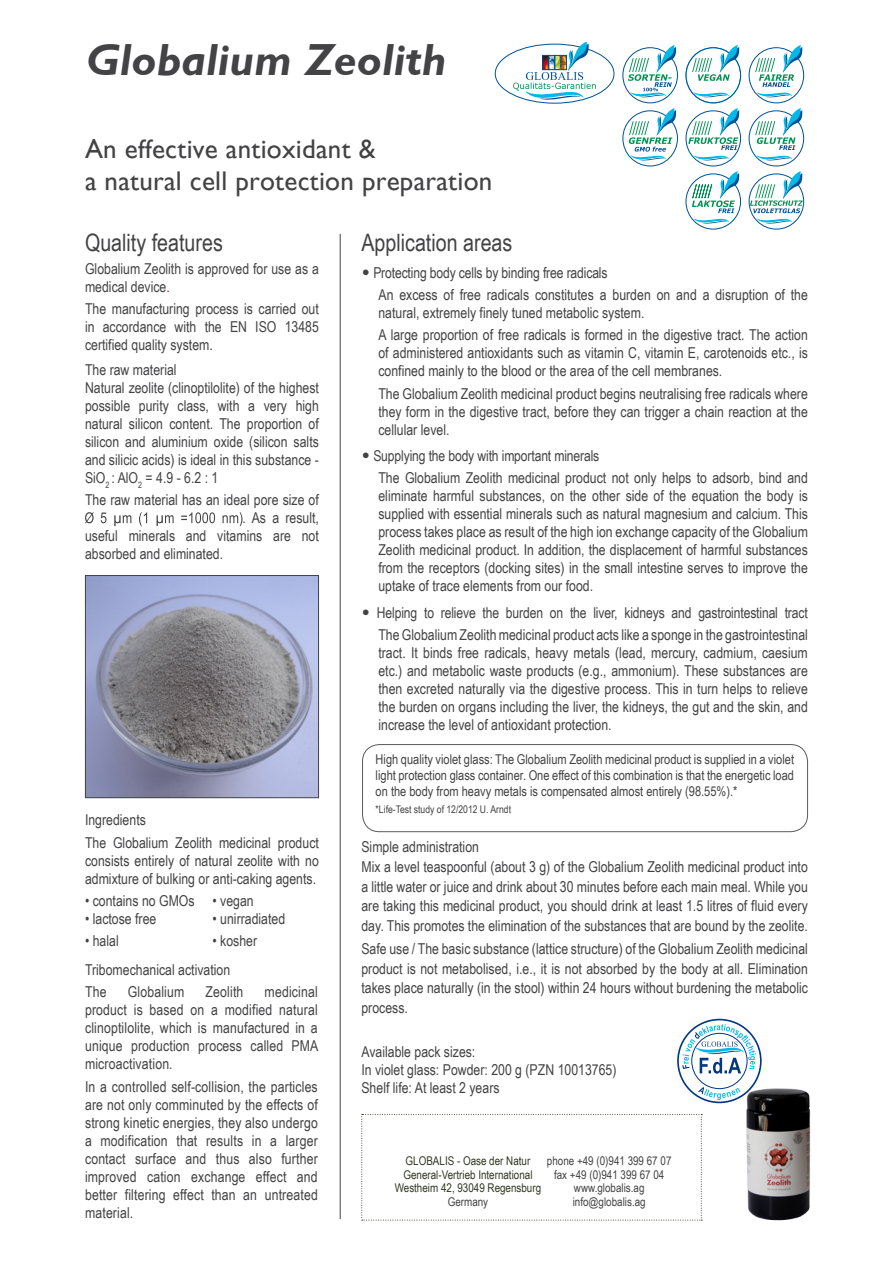
<style>
.page{position:relative;width:893px;height:1263px;background:#fff}
.page>*{position:absolute;margin:0;border:0;box-sizing:border-box;transform-origin:0 0}
.t1{font:italic 700 45px "Gill Sans";color:#434345}
.t2{font:27px/31.5px "Gill Sans";letter-spacing:.01em;color:#434345}
.t3{font:24px "Arial Narrow";color:#434345}
.t4{font:15px/18px "Arial Narrow";color:#434345}
.t5{font:13.5px/16.2px "Arial Narrow";color:#434345;text-align:justify}
.t6{font:12px/13.5px "Arial Narrow";color:#434345;text-align:center}
.t7{font:12px/13.5px "Arial Narrow";color:#303721;text-align:center}
.t8{font:10.5px "Arial Narrow";color:#434345}
.s1{color:#cd071e}
.s2{font-family:"Futura Std"}
</style>
<div class="page">
<svg style="left:361px;top:1114px;width:341px;height:107px"></svg>
<div style="left:677px;top:1019px;width:85px;height:84px;border:2px solid #003882;border-radius:50%"></div>
<svg style="left:698px;top:1087px;width:35px;height:13px"></svg>
<svg style="left:682px;top:1024px;width:74px;height:50px"></svg>
<div style="left:691px;top:1033px;width:56px;height:56px;border:1px solid #003882;border-radius:50%"></div>
<hr style="left:340px;top:234px;width:1px;height:985px;background:#434345">
<div style="left:362px;top:744px;width:446px;height:88px;border:1px solid #5a5a5c;border-radius:17px"></div>
<svg style="left:85px;top:512px;width:157px;height:14px"></svg>
<img style="left:87px;top:577px;width:230px;height:219px">
<div style="left:85px;top:575px;width:234px;height:223px;border:1px solid #434345"></div>
<img style="left:733px;top:1079px;width:78px;height:142px">
<svg style="left:628px;top:108px;width:50px;height:52px"></svg>
<svg style="left:686px;top:111px;width:55px;height:55px"></svg>
<svg style="left:688px;top:108px;width:53px;height:52px"></svg>
<svg style="left:749px;top:111px;width:55px;height:55px"></svg>
<svg style="left:754px;top:108px;width:50px;height:52px"></svg>
<svg style="left:693px;top:219px;width:36px;height:5px"></svg>
<svg style="left:691px;top:171px;width:50px;height:42px"></svg>
<svg style="left:750px;top:171px;width:54px;height:42px"></svg>
<svg style="left:756px;top:219px;width:36px;height:5px"></svg>
<svg style="left:628px;top:45px;width:50px;height:52px"></svg>
<svg style="left:693px;top:92px;width:36px;height:5px"></svg>
<svg style="left:691px;top:45px;width:50px;height:36px"></svg>
<svg style="left:754px;top:45px;width:50px;height:52px"></svg>
<svg style="left:513px;top:43px;width:83px;height:57px"></svg>
<h1 class="t1" style="left:87px;top:34px;width:362px">Globalium Zeolith</h1>
<h2 class="t2" style="left:85px;top:134px;width:409px">An effective antioxidant &amp;<br>a natural cell protection preparation</h2>
<h3 class="t3" style="left:85px;top:229px;width:139px">Quality features</h3>
<p class="t4" style="left:85px;top:259px;width:235px">Globalium Zeolith is approved for use as a medical device<span class="s1">.</span></p>
<p class="t4" style="left:85px;top:299px;width:235px;text-align:justify">The manufacturing process is carried out in accordance with the EN ISO 13485 certified quality system.</p>
<p class="t4" style="left:85px;top:360px;width:235px">The raw material<br>Natural zeolite (clinoptilolite) of the highest possible purity class, with a very high natural silicon content. The proportion of silicon and aluminium oxide (silicon salts and silicic acids) is ideal in this substance - SiO<sub>2</sub> : AlO<sub>2</sub> = 4.9 - 6.2 : 1</p>
<p class="t4" style="left:85px;top:491px;width:235px">The raw material has an ideal pore size of</p>
<p class="t4" style="left:243px;top:509px;width:78px">. As a result,</p>
<p class="t4" style="left:85px;top:527px;width:235px">useful minerals and vitamins are not</p>
<p class="t4" style="left:85px;top:545px;width:140px">absorbed and eliminated.</p>
<p class="t4" style="left:85px;top:809px;width:235px;line-height:22.2px">Ingredients<br>The Globalium Zeolith medicinal product</p>
<p class="t4" style="left:85px;top:851px;width:235px">consists entirely of natural zeolite with no admixture of bulking or anti-caking agents.</p>
<p class="t4" style="left:85px;top:891px;width:170px">• contains no GMOs • vegan</p>
<p class="t4" style="left:85px;top:909px;width:73px">• lactose free</p>
<p class="t4" style="left:213px;top:909px;width:74px">• unirradiated</p>
<p class="t4" style="left:85px;top:932px;width:35px">• halal</p>
<p class="t4" style="left:85px;top:926px;width:174px;line-height:29.1px;text-indent:128px">• kosher<br>Tribomechanical activation</p>
<p class="t4" style="left:85px;top:983px;width:23px">The</p>
<p class="t4" style="left:128px;top:983px;width:58px">Globalium</p>
<p class="t4" style="left:206px;top:983px;width:39px">Zeolith</p>
<p class="t4" style="left:85px;top:983px;width:235px;text-align:justify;text-indent:180px">medicinal product is based on a modified natural clinoptilolite, which is manufactured in a unique production process called PMA microactivation.</p>
<p class="t4" style="left:85px;top:1077px;width:234px;text-align:justify">In a controlled self-collision, the particles are not only comminuted by the effects of strong kinetic energies, they also undergo a modification that results in a larger contact surface and thus also further improved cation exchange effect and better filtering effect than an untreated material.</p>
<h3 class="t3" style="left:361px;top:229px;width:152px">Application areas</h3>
<p class="t4" style="left:378px;top:261px;width:431px;line-height:22.2px;text-indent:-17px"><span class="s2">•</span> Protecting body cells by binding free radicals<br>An excess of free radicals constitutes a burden on and a disruption of the</p>
<p class="t4" style="left:378px;top:302px;width:431px;line-height:22.2px">natural, extremely finely tuned metabolic system.<br>A large proportion of free radicals is formed in the digestive tract. The action</p>
<p class="t4" style="left:378px;top:344px;width:431px">of administered antioxidants such as vitamin C, vitamin E, carotenoids etc., is confined mainly to the blood or the area of the cell membranes.</p>
<p class="t4" style="left:378px;top:384px;width:431px;text-align:justify">The Globalium Zeolith medicinal product begins neutralising free radicals where they form in the digestive tract, before they can trigger a chain reaction at the cellular level.</p>
<p class="t4" style="left:378px;top:445px;width:431px;line-height:22.2px;text-indent:-17px"><span class="s2">•</span> Supplying the body with important minerals<br>The Globalium Zeolith medicinal product not only helps to adsorb, bind and</p>
<p class="t4" style="left:378px;top:487px;width:431px;text-align:justify">eliminate harmful substances, on the other side of the equation the body is supplied with essential minerals such as natural magnesium and calcium. This process takes place as result of the high ion exchange capacity of the Globalium Zeolith medicinal product. In addition, the displacement of harmful substances from the receptors (docking sites) in the small intestine serves to improve the uptake of trace elements from our food.</p>
<p class="t4" style="left:361px;top:601px;width:448px;line-height:22.2px;text-align:right"><span class="s2">•</span> Helping to relieve the burden on the liver, kidneys and gastrointestinal tract<br>The Globalium Zeolith medicinal product acts like a sponge in the gastrointestinal</p>
<p class="t4" style="left:378px;top:644px;width:431px;text-align:justify">tract. It binds free radicals, heavy metals (lead, mercury, cadmium, caesium etc.) and metabolic waste products (e.g., ammonium). These substances are then excreted naturally via the digestive process. This in turn helps to relieve the burden on organs including the liver, the kidneys, the gut and the skin, and increase the level of antioxidant protection.</p>
<p class="t5" style="left:376px;top:751px;width:420px">High quality violet glass: The Globalium Zeolith medicinal product is supplied in a violet light protection glass container. One effect of this combination is that the energetic load on the body from heavy metals is compensated almost entirely (98.55%).*</p>
<p class="t8" style="left:376px;top:803px;width:137px">*Life-Test study of 12/2012 U. Arndt</p>
<p class="t4" style="left:361px;top:837px;width:448px;line-height:19.5px">Simple administration<br>Mix a level teaspoonful (about 3 g) of the Globalium Zeolith medicinal product into a little water or juice and drink about 30 minutes before each main meal. While you are taking this medicinal product, you should drink at least 1.5 litres of fluid every day. This promotes the elimination of the substances that are bound by the zeolite.</p>
<p class="t4" style="left:361px;top:939px;width:448px;line-height:19.5px;text-align:justify">Safe use / The basic substance (lattice structure) of the Globalium Zeolith medicinal product is not metabolised, i.e., it is not absorbed by the body at all. Elimination takes place naturally (in the stool) within 24 hours without burdening the metabolic process.</p>
<p class="t4" style="left:361px;top:1043px;width:257px">Available pack sizes:<br>In violet glass: Powder: 200 g (PZN 10013765)<br>Shelf life: At least 2 years</p>
<p class="t6" style="left:547px;top:1154px;width:126px">phone +49 (0)941 399 67 07 fax +49 (0)941 399 67 04 www.globalis.ag info@globalis.ag</p>
<p class="t7" style="left:395px;top:1154px;width:148px">GLOBALIS - Oase der Natur<br>General-Vertrieb International<br>Westheim 42, 93049 Regensburg</p>
<p class="t6" style="left:448px;top:1195px;width:42px">Germany</p>
</div>
